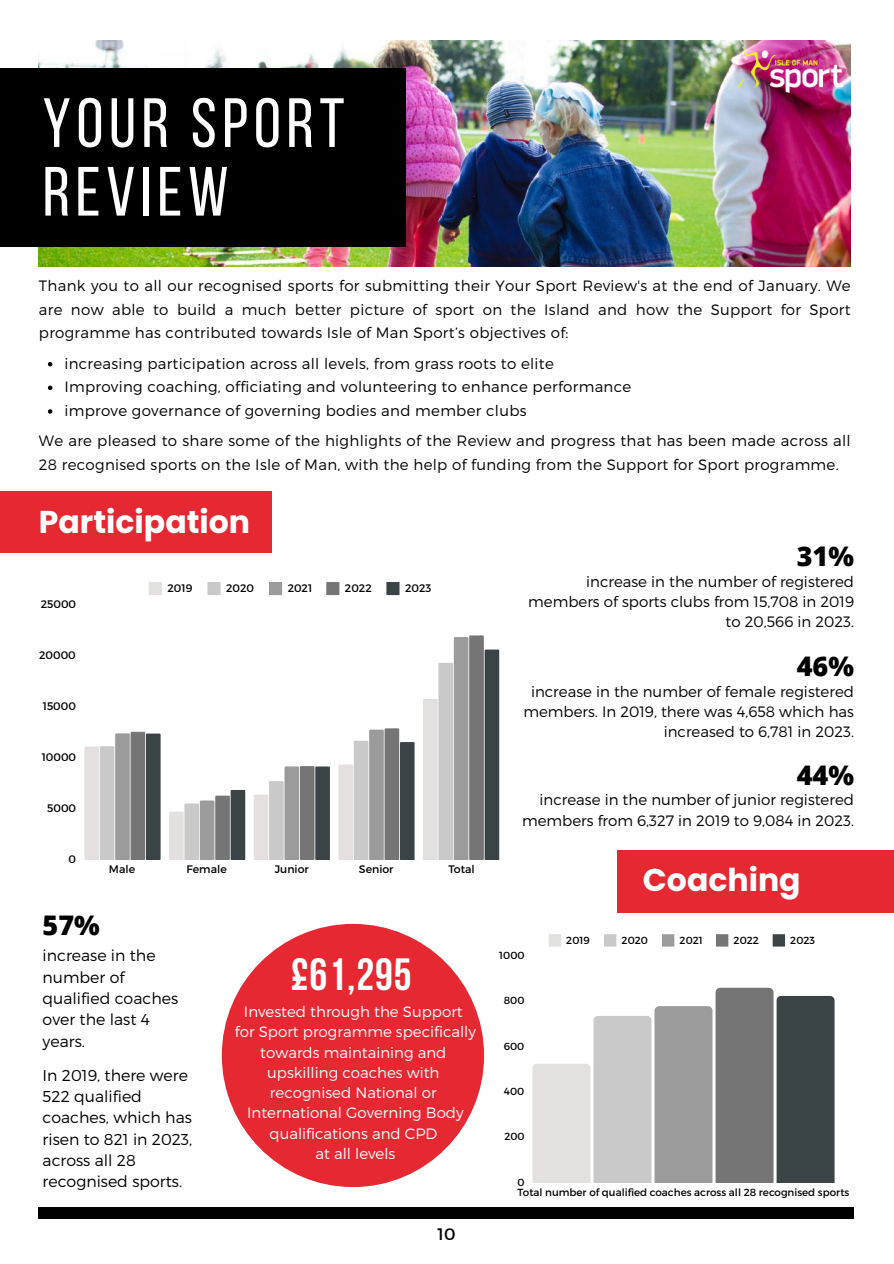
<style>
.page{position:relative;width:894px;height:1264px;background:#fff}
.page>*{position:absolute;margin:0;border:0;box-sizing:border-box;transform-origin:0 0}
.t1{font:69.45px/68.7px "Bebas Neue";letter-spacing:.08em;color:#fff}
.t2{font:700 45px "Bebas Neue";color:#fff}
.t3{font:700 31.5px "Poppins";color:#fff}
.t4{font:800 27px "Open Sans";color:#000}
.t5{font:16.5px "Montserrat";color:#000}
.t6{font:300 15.75px/21.3px "Montserrat";color:#000}
.t7{font:300 15px/23.7px "Montserrat";letter-spacing:.02em;color:#000}
.t8{font:300 15px/20.2px "Montserrat";color:#000;text-align:right}
.t9{font:300 15px/20.2px "Montserrat";color:#fff;text-align:center}
.t10{font:10.95px "Montserrat";color:#000}
.t11{font:10.35px "Montserrat";color:#000}
</style>
<div class="page">
<div style="left:39px;top:1207px;width:814px;height:11px;background:#000"></div>
<img style="left:39px;top:41px;width:811px;height:226px">
<div style="left:31px;top:69px;width:374px;height:178px;background:#000"></div>
<div style="left:0;top:69px;width:349px;height:178px;background:#000"></div>
<svg style="left:149px;top:582px;width:13px;height:13px"></svg>
<svg style="left:207px;top:582px;width:13px;height:13px"></svg>
<svg style="left:269px;top:582px;width:13px;height:13px"></svg>
<svg style="left:326px;top:582px;width:13px;height:13px"></svg>
<svg style="left:386px;top:582px;width:13px;height:13px"></svg>
<svg style="left:84px;top:731px;width:76px;height:128px"></svg>
<svg style="left:169px;top:790px;width:76px;height:69px"></svg>
<svg style="left:254px;top:766px;width:76px;height:93px"></svg>
<svg style="left:338px;top:728px;width:76px;height:131px"></svg>
<svg style="left:423px;top:635px;width:76px;height:224px"></svg>
<svg style="left:549px;top:934px;width:12px;height:12px"></svg>
<svg style="left:604px;top:934px;width:12px;height:12px"></svg>
<svg style="left:662px;top:934px;width:12px;height:12px"></svg>
<svg style="left:716px;top:934px;width:12px;height:12px"></svg>
<svg style="left:772px;top:934px;width:12px;height:12px"></svg>
<svg style="left:532px;top:987px;width:302px;height:195px"></svg>
<div style="left:222px;top:923px;width:262px;height:263px;background:#e62833;border-radius:50%"></div>
<div style="left:0;top:491px;width:47px;height:62px;background:#e62833"></div>
<div style="left:43px;top:491px;width:128px;height:62px;background:#e62833"></div>
<div style="left:143px;top:491px;width:129px;height:62px;background:#e62833"></div>
<div style="left:617px;top:850px;width:128px;height:62px;background:#e62833"></div>
<div style="left:741px;top:850px;width:128px;height:62px;background:#e62833"></div>
<div style="left:841px;top:850px;width:52px;height:62px;background:#e62833"></div>
<img style="left:737px;top:51px;width:105px;height:41px">
<svg style="left:48px;top:362px;width:4px;height:4px"></svg>
<svg style="left:48px;top:385px;width:4px;height:5px"></svg>
<svg style="left:48px;top:409px;width:4px;height:5px"></svg>
<h1 class="t1" style="left:43px;top:95px;width:303px">YOUR SPORT<br>REVIEW</h1>
<p class="t7" style="left:39px;top:273px;width:813px;text-align:justify">Thank you to all our recognised sports for submitting their Your Sport Review's at the end of January. We are now able to build a much better picture of sport on the Island and how the Support for Sport programme has contributed towards Isle of Man Sport’s objectives of:</p>
<p class="t7" style="left:64px;top:351px;width:568px">increasing participation across all levels, from grass roots to elite<br>Improving coaching, officiating and volunteering to enhance performance improve governance of governing bodies and member clubs</p>
<p class="t7" style="left:39px;top:428px;width:813px">We are pleased to share some of the highlights of the Review and progress that has been made across all<br>28 recognised sports on the Isle of Man, with the help of funding from the Support for Sport programme.</p>
<h3 class="t3" style="left:39px;top:500px;width:213px">Participation</h3>
<p class="t10" style="left:41px;top:597px;width:37px">25000</p>
<p class="t10" style="left:39px;top:648px;width:38px">20000</p>
<p class="t10" style="left:43px;top:699px;width:35px">15000</p>
<p class="t10" style="left:42px;top:750px;width:36px">10000</p>
<p class="t10" style="left:47px;top:800px;width:30px">5000</p>
<p class="t10" style="left:69px;top:851px;width:9px">0</p>
<p class="t10" style="left:167px;top:581px;width:26px">2019</p>
<p class="t10" style="left:226px;top:581px;width:29px">2020</p>
<p class="t10" style="left:287px;top:581px;width:26px">2021</p>
<p class="t10" style="left:345px;top:581px;width:28px">2022</p>
<p class="t10" style="left:405px;top:581px;width:28px">2023</p>
<p class="t10" style="left:109px;top:862px;width:28px">Male</p>
<p class="t10" style="left:186px;top:862px;width:42px">Female</p>
<p class="t10" style="left:275px;top:862px;width:36px">Junior</p>
<p class="t10" style="left:359px;top:862px;width:36px">Senior</p>
<p class="t10" style="left:448px;top:862px;width:28px">Total</p>
<h3 class="t4" style="left:43px;top:906px;width:59px">57%</h3>
<p class="t6" style="left:43px;top:944px;width:137px">increase in the number of qualified coaches over the last 4 years.</p>
<p class="t6" style="left:43px;top:1063px;width:151px">In 2019, there were<br>522 qualified coaches, which has risen to 821 in 2023, across all 28 recognised sports.</p>
<h2 class="t2" style="left:291px;top:956px;width:122px">£61,295</h2>
<p class="t9" style="left:235px;top:1000px;width:242px">Invested through the Support for Sport programme specifically towards maintaining and upskilling coaches with recognised National or<br>International Governing Body qualifications and CPD<br>at all levels</p>
<p class="t5" style="left:437px;top:1223px;width:20px">10</p>
<h3 class="t4" style="left:796px;top:537px;width:59px">31%</h3>
<p class="t8" style="left:528px;top:570px;width:327px">increase in the number of registered members of sports clubs from 15,708 in 2019 to 20,566 in 2023.</p>
<h3 class="t4" style="left:796px;top:647px;width:59px">46%</h3>
<p class="t8" style="left:523px;top:680px;width:332px">increase in the number of female registered members. In 2019, there was 4,658 which has increased to 6,781 in 2023.</p>
<h3 class="t4" style="left:796px;top:756px;width:59px">44%</h3>
<p class="t8" style="left:522px;top:789px;width:333px">increase in the number of junior registered members from 6,327 in 2019 to 9,084 in 2023.</p>
<h3 class="t3" style="left:642px;top:857px;width:159px">Coaching</h3>
<p class="t11" style="left:499px;top:948px;width:27px">1000</p>
<p class="t11" style="left:503px;top:993px;width:22px">800</p>
<p class="t11" style="left:503px;top:1039px;width:22px">600</p>
<p class="t11" style="left:504px;top:1084px;width:22px">400</p>
<p class="t11" style="left:504px;top:1129px;width:22px">200</p>
<p class="t11" style="left:517px;top:1175px;width:9px">0</p>
<p class="t11" style="left:566px;top:933px;width:25px">2019</p>
<p class="t11" style="left:621px;top:933px;width:28px">2020</p>
<p class="t11" style="left:679px;top:933px;width:25px">2021</p>
<p class="t11" style="left:733px;top:933px;width:27px">2022</p>
<p class="t11" style="left:790px;top:933px;width:26px">2023</p>
<p class="t11" style="left:517px;top:1185px;width:333px">Total number of qualified coaches across all 28 recognised sports</p>
</div>
